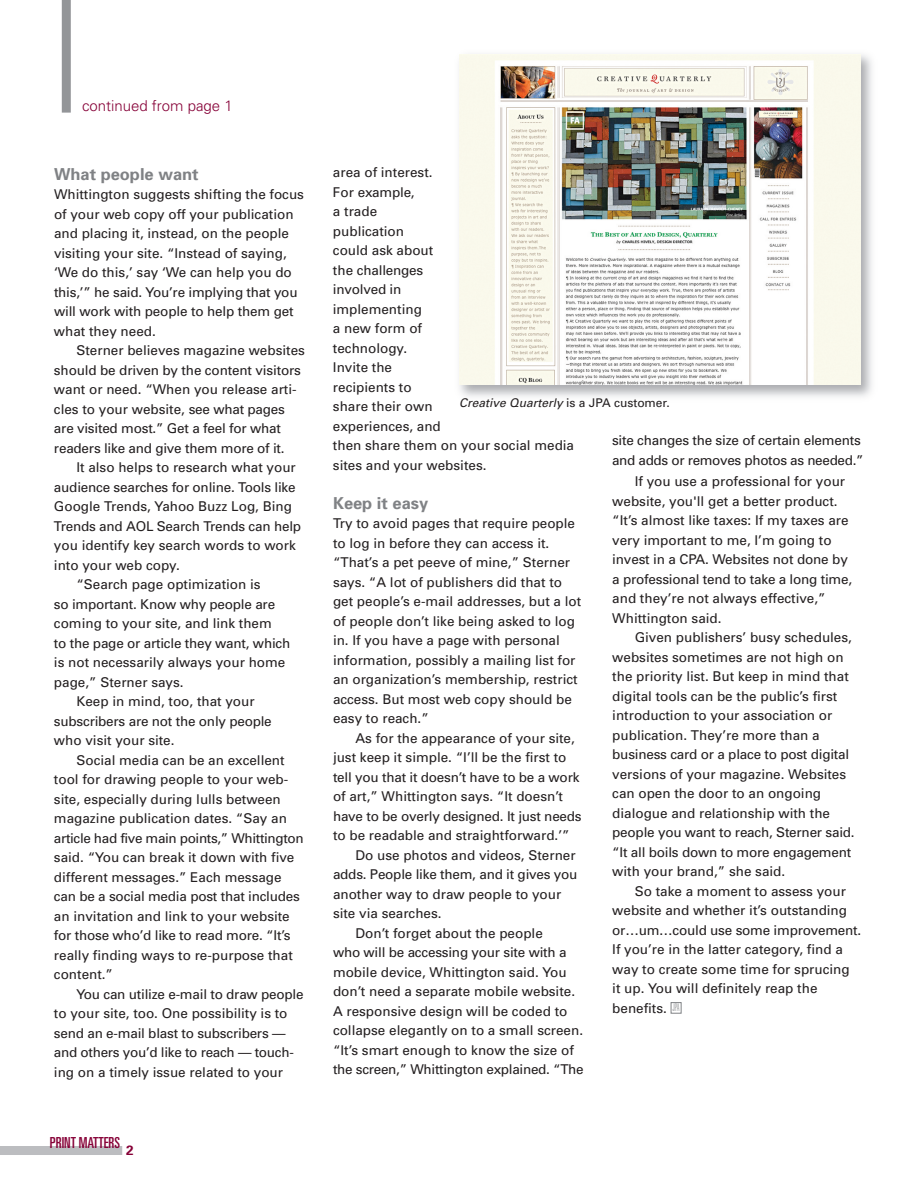
<style>
.page{position:relative;width:918px;height:1188px;background:#fff}
.page>*{position:absolute;margin:0;border:0;box-sizing:border-box;transform-origin:0 0}
.t1{font:700 16.5px "Univers";color:#808285}
.t2{font:ultra-condensed 15.15px "Univers";color:#860037}
.t3{font:300 15px "Univers";color:#860037}
.t4{font:13.5px/19.5px "Univers";color:#231f20}
.t5{font:13.5px "Univers";letter-spacing:-.02em;color:#231f20}
.t6{font:13.5px "Univers";letter-spacing:-.025em;color:#231f20}
.t7{font:700 13.5px "Univers";color:#860037}
.t8{font:italic 12px "Univers";letter-spacing:.005em;color:#231f20}
.s1{font-style:normal}
.s2{font-weight:100;font-stretch:ultra-condensed;font-size:10.5px;color:#808285}
</style>
<div class="page">
<div style="left:62px;top:0;width:9px;height:113px;background:#939598"></div>
<div style="left:0;top:1146px;width:122px;height:9px;background:#bcbdc0"></div>
<img style="left:459px;top:54px;width:413px;height:343px">
<img style="left:459px;top:54px;width:401px;height:331px">
<div style="left:671px;top:1002px;width:11px;height:12px;border:1px solid #808285"></div>
<p class="t3" style="left:82px;top:101px;width:152px">continued from page 1</p>
<p class="t1" style="left:54px;top:168px;width:146px">What people want</p>
<p class="t4" style="left:54px;top:186px;width:252px">Whittington suggests shifting the focus of your web copy off your publication and placing it, instead, on the people visiting your site. “Instead of saying, ‘We do this,’ say ‘We can help you do this,’” he said. You’re implying that you will work with people to help them get what they need.</p>
<p class="t4" style="left:54px;top:342px;width:252px;text-indent:22px">Sterner believes magazine websites should be driven by the content visitors want or need. “When you release arti&shy;cles to your website, see what pages are visited most.” Get a feel for what readers like and give them more of it.</p>
<p class="t4" style="left:76px;top:459px;width:221px">It also helps to research what your</p>
<p class="t4" style="left:54px;top:478px;width:243px">audience searches for online. Tools like</p>
<p class="t4" style="left:54px;top:498px;width:239px">Google Trends, Yahoo Buzz Log, Bing</p>
<p class="t4" style="left:54px;top:517px;width:249px">Trends and AOL Search Trends can help</p>
<p class="t4" style="left:54px;top:537px;width:243px">you identify key search words to work</p>
<p class="t4" style="left:54px;top:556px;width:127px">into your web copy.</p>
<p class="t4" style="left:76px;top:576px;width:186px">“Search page optimization is</p>
<p class="t4" style="left:54px;top:595px;width:223px">so important. Know why people are</p>
<p class="t4" style="left:54px;top:615px;width:219px">coming to your site, and link them</p>
<p class="t4" style="left:54px;top:634px;width:238px">to the page or article they want, which</p>
<p class="t4" style="left:54px;top:654px;width:233px">is not necessarily always your home</p>
<p class="t4" style="left:54px;top:673px;width:131px">page,” Sterner says.</p>
<p class="t4" style="left:76px;top:693px;width:180px">Keep in mind, too, that your</p>
<p class="t4" style="left:54px;top:712px;width:219px">subscribers are not the only people</p>
<p class="t4" style="left:54px;top:732px;width:122px">who visit your site.</p>
<p class="t4" style="left:76px;top:751px;width:210px">Social media can be an excellent</p>
<p class="t4" style="left:54px;top:771px;width:236px">tool for drawing people to your web-</p>
<p class="t4" style="left:54px;top:790px;width:228px">site, especially during lulls between</p>
<p class="t4" style="left:54px;top:810px;width:234px">magazine publication dates. “Say an</p>
<p class="t6" style="left:54px;top:833px;width:251px">article had five main points,” Whittington</p>
<p class="t4" style="left:54px;top:849px;width:242px">said. “You can break it down with five</p>
<p class="t4" style="left:54px;top:868px;width:229px">different messages.” Each message</p>
<p class="t4" style="left:54px;top:888px;width:247px">can be a social media post that includes</p>
<p class="t4" style="left:54px;top:907px;width:237px">an invitation and link to your website</p>
<p class="t4" style="left:54px;top:927px;width:238px">for those who’d like to read more. “It’s</p>
<p class="t4" style="left:54px;top:946px;width:240px">really finding ways to re-purpose that</p>
<p class="t4" style="left:54px;top:966px;width:61px">content.”</p>
<p class="t4" style="left:76px;top:985px;width:229px">You can utilize e-mail to draw people</p>
<p class="t4" style="left:54px;top:1005px;width:235px">to your site, too. One possibility is to</p>
<p class="t4" style="left:54px;top:1024px;width:233px">send an e-mail blast to subscribers —</p>
<p class="t5" style="left:54px;top:1047px;width:241px">and others you’d like to reach — touch-</p>
<p class="t4" style="left:54px;top:1063px;width:231px">ing on a timely issue related to your</p>
<p class="t2" style="left:50px;top:1137px;width:72px">PRINT MATTERS</p>
<p class="t7" style="left:126px;top:1145px;width:9px">2</p>
<p class="t4" style="left:333px;top:164px;width:243px">area of interest.<br>For example,<br>a trade<br>publication<br>could ask about<br>the challenges<br>involved in<br>implementing<br>a new form of<br>technology.<br>Invite the<br>recipients to<br>share their own<br>experiences, and<br>then share them on your social media sites and your websites.</p>
<p class="t1" style="left:333px;top:497px;width:97px">Keep it easy</p>
<p class="t4" style="left:333px;top:515px;width:250px">Try to avoid pages that require people to log in before they can access it. “That’s a pet peeve of mine,” Sterner says. “A lot of publishers did that to get people’s e-mail addresses, but a lot of people don’t like being asked to log in. If you have a page with personal information, possibly a mailing list for an organization’s membership, restrict access. But most web copy should be easy to reach.”</p>
<p class="t4" style="left:355px;top:730px;width:221px">As for the appearance of your site,</p>
<p class="t4" style="left:333px;top:749px;width:235px">just keep it simple. “I’ll be the first to</p>
<p class="t4" style="left:333px;top:769px;width:248px">tell you that it doesn’t have to be a work</p>
<p class="t4" style="left:333px;top:788px;width:232px">of art,” Whittington says. “It doesn’t</p>
<p class="t4" style="left:333px;top:808px;width:250px">have to be overly designed. It just needs</p>
<p class="t4" style="left:333px;top:827px;width:238px">to be readable and straightforward.’”</p>
<p class="t4" style="left:355px;top:847px;width:222px">Do use photos and videos, Sterner</p>
<p class="t4" style="left:333px;top:866px;width:246px">adds. People like them, and it gives you</p>
<p class="t4" style="left:333px;top:886px;width:230px">another way to draw people to your</p>
<p class="t4" style="left:333px;top:905px;width:110px">site via searches.</p>
<p class="t4" style="left:355px;top:925px;width:189px">Don’t forget about the people</p>
<p class="t4" style="left:333px;top:944px;width:235px">who will be accessing your site with a</p>
<p class="t4" style="left:333px;top:964px;width:235px">mobile device, Whittington said. You</p>
<p class="t4" style="left:333px;top:983px;width:244px">don’t need a separate mobile website.</p>
<p class="t4" style="left:333px;top:1003px;width:236px">A responsive design will be coded to</p>
<p class="t4" style="left:333px;top:1022px;width:252px">collapse elegantly on to a small screen.</p>
<p class="t4" style="left:333px;top:1042px;width:242px">“It’s smart enough to know the size of</p>
<p class="t5" style="left:333px;top:1065px;width:252px">the screen,” Whittington explained. “The</p>
<p class="t8" style="left:459px;top:399px;width:212px">Creative Quarterly <span class="s1">is a JPA customer.</span></p>
<p class="t4" style="left:612px;top:432px;width:253px">site changes the size of certain elements and adds or removes photos as needed.”</p>
<p class="t4" style="left:612px;top:473px;width:241px;text-indent:22px">If you use a professional for your website, you'll get a better product. “It’s almost like taxes: If my taxes are very important to me, I’m going to invest in a CPA. Websites not done by a professional tend to take a long time, and they’re not always effective,” Whittington said.</p>
<p class="t4" style="left:612px;top:629px;width:244px;text-indent:22px">Given publishers’ busy schedules, websites sometimes are not high on the priority list. But keep in mind that digital tools can be the public’s first introduction to your association or publication. They’re more than a business card or a place to post digital versions of your magazine. Websites can open the door to an ongoing dialogue and relationship with the people you want to reach, Sterner said. “It all boils down to more engagement with your brand,” she said.</p>
<p class="t4" style="left:612px;top:882px;width:250px;text-indent:22px">So take a moment to assess your website and whether it’s outstanding or…um…could use some improvement.<br>If you’re in the latter category, find a way to create some time for sprucing it up. You will definitely reap the benefits. <span class="s2">JPA</span></p>
</div>
